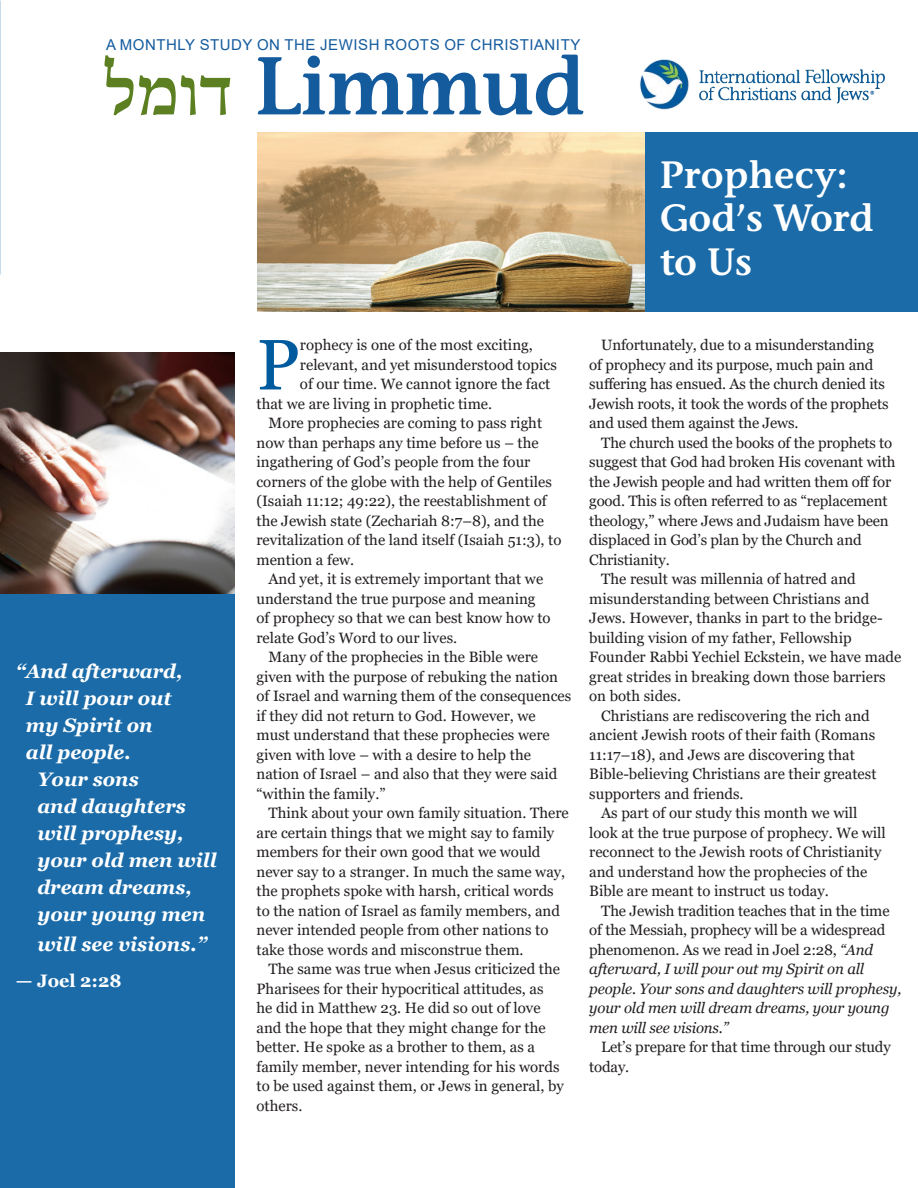
<style>
.page{position:relative;width:918px;height:1188px;background:#fff}
.page>*{position:absolute;margin:0;border:0;box-sizing:border-box;transform-origin:0 0}
.Sidebar_Head{font:600 81.75px "Stone Informal ITC Pro";letter-spacing:-.01em;color:#145b9e}
.Text_first_par_with{font:71.25px "Georgia";color:#005b9e}
.Issue_Title{font:600 37.95px/43.5px "Stone Informal ITC Pro";color:#fff}
.Front_Page_Bible_Ver{font:italic 700 19.5px/27px "Georgia";color:#fff}
.Front_Page_Bible_Ver-2{font:700 18px "Georgia";color:#fff}
.Text{font:15px/19.5px "Georgia";color:#231f20}
.Text-2{font:italic 15px/19.5px "Georgia";letter-spacing:-.01em;color:#231f20}
.Text_first_par_with-2{font:15px "Georgia";color:#231f20}
.Sidebar_Head-2{font:15px "Arial";letter-spacing:.035em;color:#145b9e}
.s1{font-family:"Adobe Hebrew";font-weight:700;color:#5b7f21}
.s2{font-style:normal}
</style>
<div class="page">
<div style="left:0;top:459px;width:234px;height:729px;background:#1a6ba8"></div>
<img style="left:257px;top:132px;width:389px;height:179px">
<img style="left:640px;top:59px;width:245px;height:51px">
<div style="left:646px;top:132px;width:272px;height:179px;background:#1a6ba8"></div>
<img style="left:0;top:352px;width:234px;height:242px">
<p class="Sidebar_Head-2" style="left:106px;top:34px;width:476px">A MONTHLY STUDY ON THE JEWISH ROOTS OF CHRISTIANITY</p>
<p class="Sidebar_Head" style="left:105px;top:34px;width:482px"><span class="s1">דומל</span> Limmud</p>
<p class="Issue_Title" style="left:660px;top:153px;width:215px">Prophecy:<br>God’s Word to Us</p>
<p class="Front_Page_Bible_Ver" style="left:26px;top:658px;width:158px;text-indent:-10px">“And afterward,<br>I will pour out my Spirit on all people.</p>
<p class="Front_Page_Bible_Ver" style="left:37px;top:766px;width:181px">Your sons<br>and daughters will prophesy, your old men will dream dreams, your young men</p>
<p class="Front_Page_Bible_Ver" style="left:37px;top:931px;width:171px">will see visions.”</p>
<p class="Front_Page_Bible_Ver-2" style="left:16px;top:969px;width:107px">— Joel 2:28</p>
<p class="Text_first_par_with" style="left:256px;top:322px;width:45px">P</p>
<p class="Text_first_par_with-2" style="left:300px;top:336px;width:234px">rophecy is one of the most exciting,</p>
<p class="Text_first_par_with-2" style="left:300px;top:356px;width:258px">relevant, and yet misunderstood topics</p>
<p class="Text_first_par_with-2" style="left:300px;top:375px;width:252px">of our time. We cannot ignore the fact</p>
<p class="Text_first_par_with-2" style="left:256px;top:395px;width:237px">that we are living in prophetic time.</p>
<p class="Text" style="left:256px;top:414px;width:307px;text-indent:12px">More prophecies are coming to pass right now than perhaps any time before us – the ingathering of God’s people from the four corners of the globe with the help of Gentiles (Isaiah 11:12; 49:22), the reestablishment of the Jewish state (Zechariah 8:7–8), and the revitalization of the land itself (Isaiah 51:3), to mention a few.</p>
<p class="Text" style="left:256px;top:570px;width:296px;text-indent:12px">And yet, it is extremely important that we understand the true purpose and meaning of prophecy so that we can best know how to relate God’s Word to our lives.</p>
<p class="Text" style="left:256px;top:648px;width:316px;text-indent:12px">Many of the prophecies in the Bible were given with the purpose of rebuking the nation of Israel and warning them of the consequences if they did not return to God. However, we must understand that these prophecies were given with love – with a desire to help the nation of Israel – and also that they were said “within the family.”</p>
<p class="Text" style="left:256px;top:804px;width:314px;text-indent:12px">Think about your own family situation. There are certain things that we might say to family members for their own good that we would never say to a stranger. In much the same way, the prophets spoke with harsh, critical words to the nation of Israel as family members, and never intended people from other nations to take those words and misconstrue them.</p>
<p class="Text" style="left:256px;top:960px;width:309px;text-indent:12px">The same was true when Jesus criticized the Pharisees for their hypocritical attitudes, as<br>he did in Matthew 23. He did so out of love and the hope that they might change for the better. He spoke as a brother to them, as a family member, never intending for his words to be used against them, or Jews in general, by others.</p>
<p class="Text" style="left:589px;top:336px;width:301px;text-indent:12px">Unfortunately, due to a misunderstanding of prophecy and its purpose, much pain and suffering has ensued. As the church denied its Jewish roots, it took the words of the prophets and used them against the Jews.</p>
<p class="Text" style="left:589px;top:433px;width:308px;text-indent:12px">The church used the books of the prophets to suggest that God had broken His covenant with the Jewish people and had written them off for good. This is often referred to as “replacement theology,” where Jews and Judaism have been displaced in God’s plan by the Church and Christianity.</p>
<p class="Text" style="left:589px;top:570px;width:314px;text-indent:12px">The result was millennia of hatred and misunderstanding between Christians and Jews. However, thanks in part to the bridge&shy;building vision of my father, Fellowship Founder Rabbi Yechiel Eckstein, we have made great strides in breaking down those barriers on both sides.</p>
<p class="Text" style="left:589px;top:706px;width:289px;text-indent:12px">Christians are rediscovering the rich and ancient Jewish roots of their faith (Romans 11:17–18), and Jews are discovering that Bible-believing Christians are their greatest supporters and friends.</p>
<p class="Text" style="left:589px;top:804px;width:298px;text-indent:12px">As part of our study this month we will look at the true purpose of prophecy. We will reconnect to the Jewish roots of Christianity and understand how the prophecies of the Bible are meant to instruct us today.</p>
<p class="Text-2" style="left:589px;top:901px;width:314px;text-indent:12px"><span class="s2">The Jewish tradition teaches that in the time of the Messiah, prophecy will be a widespread phenomenon. As we read in Joel 2:28,</span> “And afterward, I will pour out my Spirit on all people. Your sons and daughters will prophesy, your old men will dream dreams, your young men will see visions.”</p>
<p class="Text" style="left:589px;top:1038px;width:303px;text-indent:12px">Let’s prepare for that time through our study today.</p>
</div>
